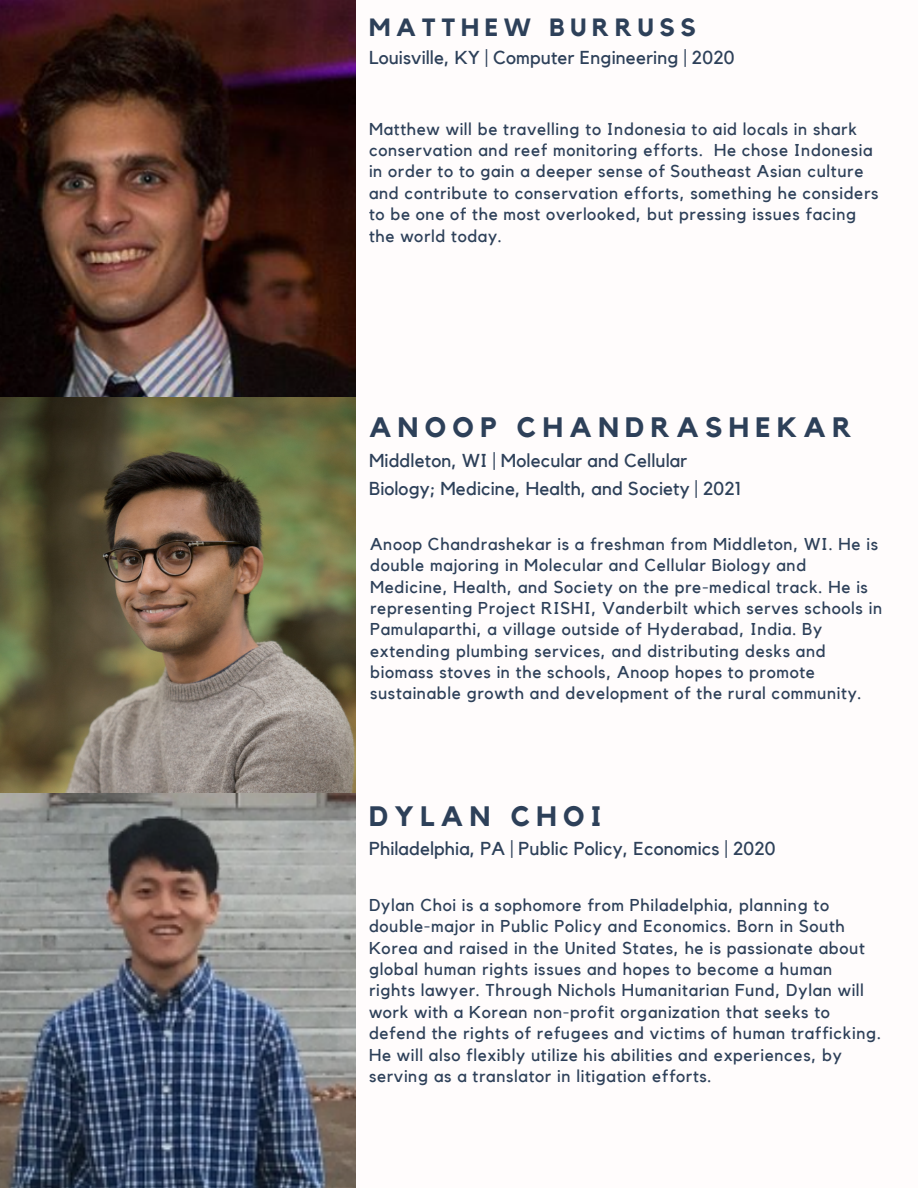
<style>
.page{position:relative;width:918px;height:1188px;background:#fff}
.page>*{position:absolute;margin:0;border:0;box-sizing:border-box;transform-origin:0 0}
.t1{font:700 28.05px "Kollektif";letter-spacing:.23em;color:#2d4059}
.t2{font:700 24.9px "Kollektif";letter-spacing:.23em;color:#2d4059}
.t3{font:18.75px/28.2px "Kollektif";letter-spacing:.01em;color:#2d4059}
.t4{font:17.1px/21.3px "Kollektif";letter-spacing:.04em;color:#2d4059}
</style>
<div class="page">
<img style="left:0;top:0;width:356px;height:1188px">
<h2 class="t2" style="left:369px;top:16px;width:328px">MATTHEW BURRUSS</h2>
<p class="t3" style="left:369px;top:44px;width:367px">Louisville, KY | Computer Engineering | 2020</p>
<p class="t4" style="left:369px;top:119px;width:511px">Matthew will be travelling to Indonesia to aid locals in shark conservation and reef monitoring efforts. He chose Indonesia in order to to gain a deeper sense of Southeast Asian culture and contribute to conservation efforts, something he considers to be one of the most overlooked, but pressing issues facing the world today.</p>
<h1 class="t1" style="left:369px;top:414px;width:484px">ANOOP CHANDRASHEKAR</h1>
<p class="t3" style="left:369px;top:447px;width:373px">Middleton, WI | Molecular and Cellular<br>Biology; Medicine, Health, and Society | 2021</p>
<p class="t4" style="left:370px;top:534px;width:514px">Anoop Chandrashekar is a freshman from Middleton, WI. He is double majoring in Molecular and Cellular Biology and Medicine, Health, and Society on the pre-medical track. He is representing Project RISHI, Vanderbilt which serves schools in Pamulaparthi, a village outside of Hyderabad, India. By extending plumbing services, and distributing desks and biomass stoves in the schools, Anoop hopes to promote sustainable growth and development of the rural community.</p>
<h1 class="t1" style="left:369px;top:803px;width:233px">DYLAN CHOI</h1>
<p class="t3" style="left:369px;top:835px;width:408px">Philadelphia, PA | Public Policy, Economics | 2020</p>
<p class="t4" style="left:369px;top:895px;width:514px">Dylan Choi is a sophomore from Philadelphia, planning to double-major in Public Policy and Economics. Born in South Korea and raised in the United States, he is passionate about global human rights issues and hopes to become a human rights lawyer. Through Nichols Humanitarian Fund, Dylan will work with a Korean non-profit organization that seeks to defend the rights of refugees and victims of human trafficking.<br>He will also flexibly utilize his abilities and experiences, by serving as a translator in litigation efforts.</p>
</div>
